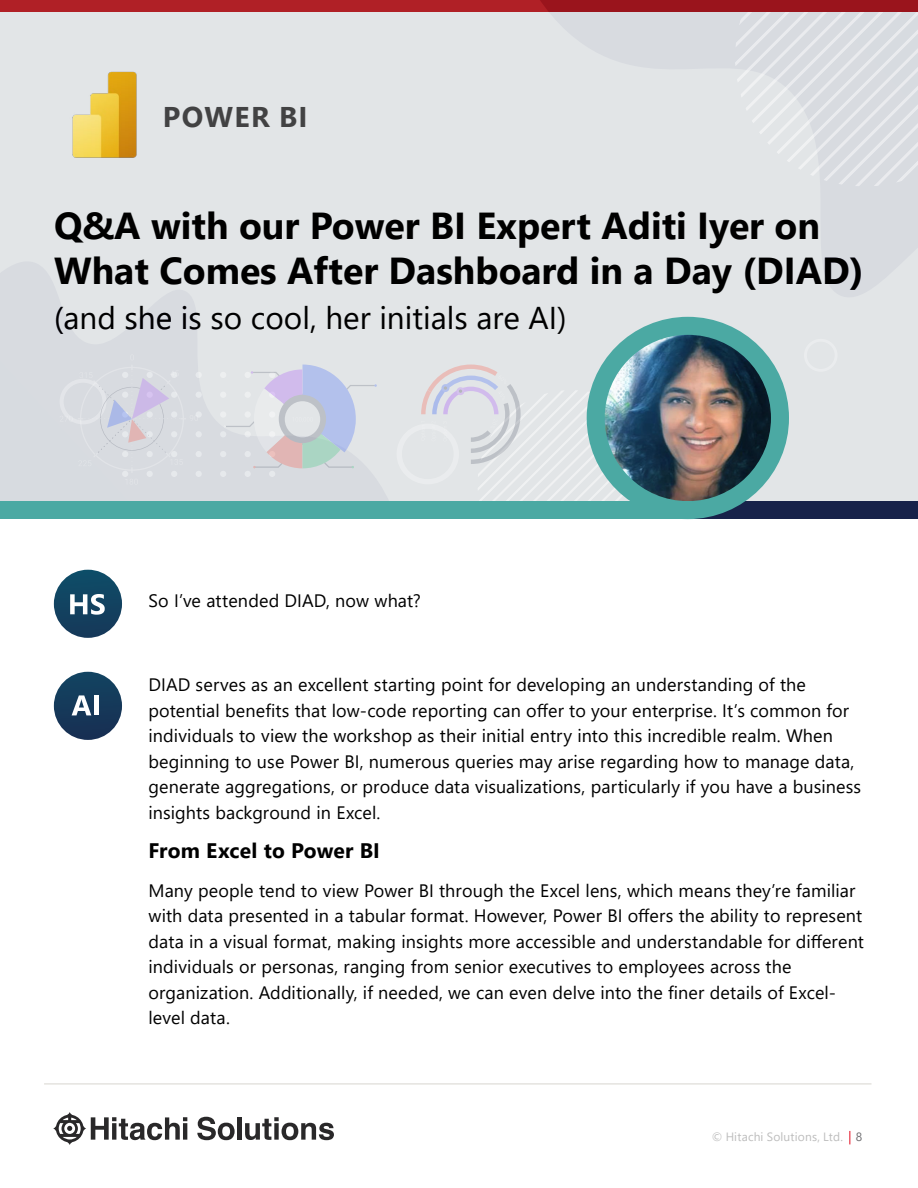
<style>
.page{position:relative;width:918px;height:1188px;background:#fff}
.page>*{position:absolute;margin:0;border:0;box-sizing:border-box;transform-origin:0 0}
.t1{font:700 37.5px/45px "Segoe UI";color:#000}
.t2{font:31.5px "Segoe UI";color:#000}
.t3{font:700 28.5px "Segoe UI";letter-spacing:.045em;color:#424243}
.t4{font:700 21px "Segoe UI";letter-spacing:.01em;color:#000}
.t5{font:18px/25.5px "Segoe UI";letter-spacing:.005em;color:#000}
.t6{font:12px "Segoe UI";letter-spacing:.015em;color:#bdbdbd}
.s1{color:#717174}
</style>
<div class="page">
<div style="left:0;top:9px;width:918px;height:504px;background:#e2e5e7"></div>
<div style="left:0;top:0;width:918px;height:11px;background:#b02026"></div>
<svg style="left:53px;top:1112px;width:134px;height:33px"></svg>
<hr style="left:183px;top:1123px;width:4px;height:17px;background:#292829">
<svg style="left:197px;top:1117px;width:38px;height:23px"></svg>
<div style="left:237px;top:1117px;width:5px;height:23px;background:#292829"></div>
<svg style="left:245px;top:1117px;width:89px;height:23px"></svg>
<svg style="left:849px;top:1131px;width:1px;height:13px"></svg>
<img style="left:72px;top:71px;width:65px;height:87px">
<hr style="left:44px;top:1084px;width:828px;height:1px;background:#d7d5cf">
<img style="left:601px;top:349px;width:179px;height:153px">
<div style="left:658px;top:502px;width:260px;height:17px;background:#17224a"></div>
<div style="left:587px;top:317px;width:202px;height:202px;border:18px solid #4ba9a3;border-radius:50%"></div>
<div style="left:0;top:502px;width:691px;height:17px;background:#4ba9a3"></div>
<svg style="left:520px;top:0;width:398px;height:349px"></svg>
<div style="left:54px;top:570px;width:68px;height:68px;background:#124361;border-radius:34px"></div>
<svg style="left:70px;top:594px;width:35px;height:21px"></svg>
<div style="left:54px;top:672px;width:68px;height:68px;background:#153a5a;border-radius:34px"></div>
<svg style="left:72px;top:695px;width:19px;height:20px"></svg>
<hr style="left:94px;top:695px;width:4px;height:20px;background:#fff">
<svg style="left:221px;top:365px;width:156px;height:104px"></svg>
<svg style="left:397px;top:365px;width:269px;height:137px"></svg>
<svg style="left:60px;top:372px;width:141px;height:113px"></svg>
<h3 class="t3" style="left:163px;top:90px;width:146px">POWER BI</h3>
<h1 class="t1" style="left:54px;top:200px;width:811px">Q&amp;A with our Power BI Expert Aditi Iyer on<br>What Comes After Dashboard in a Day (DIAD)</h1>
<h2 class="t2" style="left:54px;top:288px;width:514px">(and she is so cool, her initials are AI)</h2>
<p class="t5" style="left:148px;top:587px;width:274px">So I’ve attended DIAD, now what?</p>
<p class="t5" style="left:148px;top:671px;width:714px">DIAD serves as an excellent starting point for developing an understanding of the potential benefits that low-code reporting can offer to your enterprise. It’s common for individuals to view the workshop as their initial entry into this incredible realm. When beginning to use Power BI, numerous queries may arise regarding how to manage data, generate aggregations, or produce data visualizations, particularly if you have a business insights background in Excel.</p>
<p class="t4" style="left:148px;top:831px;width:233px">From Excel to Power BI</p>
<p class="t5" style="left:148px;top:876px;width:717px">Many people tend to view Power BI through the Excel lens, which means they’re familiar with data presented in a tabular format. However, Power BI offers the ability to represent data in a visual format, making insights more accessible and understandable for different individuals or personas, ranging from senior executives to employees across the organization. Additionally, if needed, we can even delve into the finer details of Excel&shy;level data.</p>
<p class="t6" style="left:712px;top:1125px;width:152px">© Hitachi Solutions, Ltd. <span class="s1">8</span></p>
</div>
